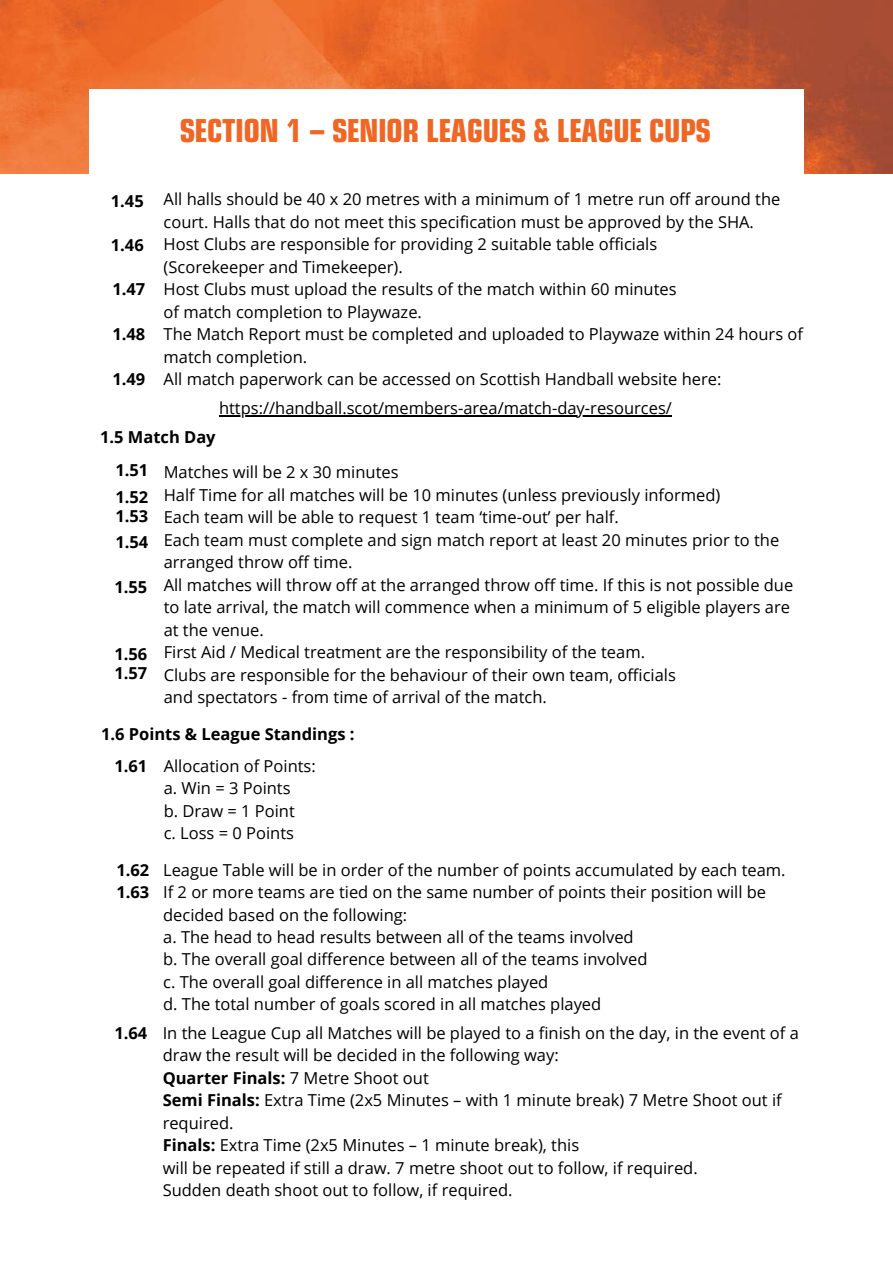
<style>
.page{position:relative;width:893px;height:1264px;background:#fff}
.page>*{position:absolute;margin:0;border:0;box-sizing:border-box;transform-origin:0 0}
.t1{font:700 32.55px "Eurostile Condensed BQ";color:#f06624}
.t2{font:16.5px/22.5px "Open Sans";color:#000}
.t3{font:700 16.5px/27px "Open Sans";color:#000}
.s1{font-weight:700}
</style>
<div class="page">
<img style="left:0;top:0;width:892px;height:174px">
<div style="left:89px;top:89px;width:714px;height:268px;background:#fff"></div>
<hr style="left:219px;top:415px;width:453px;height:1px;background:#000">
<h1 class="t1" style="left:180px;top:113px;width:532px">SECTION 1 – SENIOR LEAGUES &amp; LEAGUE CUPS</h1>
<p class="t3" style="left:111px;top:187px;width:34px">1.45</p>
<p class="t3" style="left:111px;top:231px;width:34px">1.46</p>
<p class="t3" style="left:112px;top:275px;width:34px">1.47</p>
<p class="t3" style="left:112px;top:320px;width:34px">1.48</p>
<p class="t3" style="left:112px;top:365px;width:34px">1.49</p>
<p class="t2" style="left:164px;top:188px;width:640px">All halls should be 40 x 20 metres with a minimum of 1 metre run off around the court. Halls that do not meet this specification must be approved by the SHA.<br>Host Clubs are responsible for providing 2 suitable table officials<br>(Scorekeeper and Timekeeper).<br>Host Clubs must upload the results of the match within 60 minutes<br>of match completion to Playwaze.<br>The Match Report must be completed and uploaded to Playwaze within 24 hours of match completion.<br>All match paperwork can be accessed on Scottish Handball website here:</p>
<p class="t2" style="left:219px;top:396px;width:454px">https://handball.scot/members-area/match-day-resources/</p>
<p class="t3" style="left:100px;top:423px;width:117px">1.5 Match Day</p>
<p class="t2" style="left:164px;top:460px;width:631px">Matches will be 2 x 30 minutes<br>Half Time for all matches will be 10 minutes (unless previously informed)<br>Each team will be able to request 1 team ‘time-out’ per half.<br>Each team must complete and sign match report at least 20 minutes prior to the arranged throw off time.<br>All matches will throw off at the arranged throw off time. If this is not possible due to late arrival, the match will commence when a minimum of 5 eligible players are at the venue.<br>First Aid / Medical treatment are the responsibility of the team.<br>Clubs are responsible for the behaviour of their own team, officials<br>and spectators - from time of arrival of the match.</p>
<p class="t3" style="left:115px;top:456px;width:34px">1.51<br>1.52</p>
<p class="t3" style="left:115px;top:503px;width:34px;line-height:26px">1.53<br>1.54</p>
<p class="t3" style="left:114px;top:573px;width:34px">1.55</p>
<p class="t3" style="left:114px;top:644px;width:34px;line-height:19.2px">1.56<br>1.57</p>
<p class="t3" style="left:101px;top:720px;width:255px">1.6 Points &amp; League Standings :</p>
<p class="t3" style="left:114px;top:752px;width:34px">1.61</p>
<p class="t3" style="left:116px;top:857px;width:34px;line-height:22.8px">1.62<br>1.63</p>
<p class="t2" style="left:164px;top:754px;width:154px">Allocation of Points: a. Win = 3 Points<br>b. Draw = 1 Point<br>c. Loss = 0 Points</p>
<p class="t2" style="left:163px;top:857px;width:624px">League Table will be in order of the number of points accumulated by each team.<br>If 2 or more teams are tied on the same number of points their position will be decided based on the following:<br>a. The head to head results between all of the teams involved<br>b. The overall goal difference between all of the teams involved<br>c. The overall goal difference in all matches played<br>d. The total number of goals scored in all matches played</p>
<p class="t2" style="left:163px;top:1021px;width:637px;text-indent:-48px"><span class="s1">1.64</span> In the League Cup all Matches will be played to a finish on the day, in the event of a draw the result will be decided in the following way:<br><span class="s1">Quarter Finals:</span> 7 Metre Shoot out<br><span class="s1">Semi Finals:</span> Extra Time (2x5 Minutes – with 1 minute break) 7 Metre Shoot out if required.<br><span class="s1">Finals:</span> Extra Time (2x5 Minutes – 1 minute break), this<br>will be repeated if still a draw. 7 metre shoot out to follow, if required.<br>Sudden death shoot out to follow, if required.</p>
</div>
